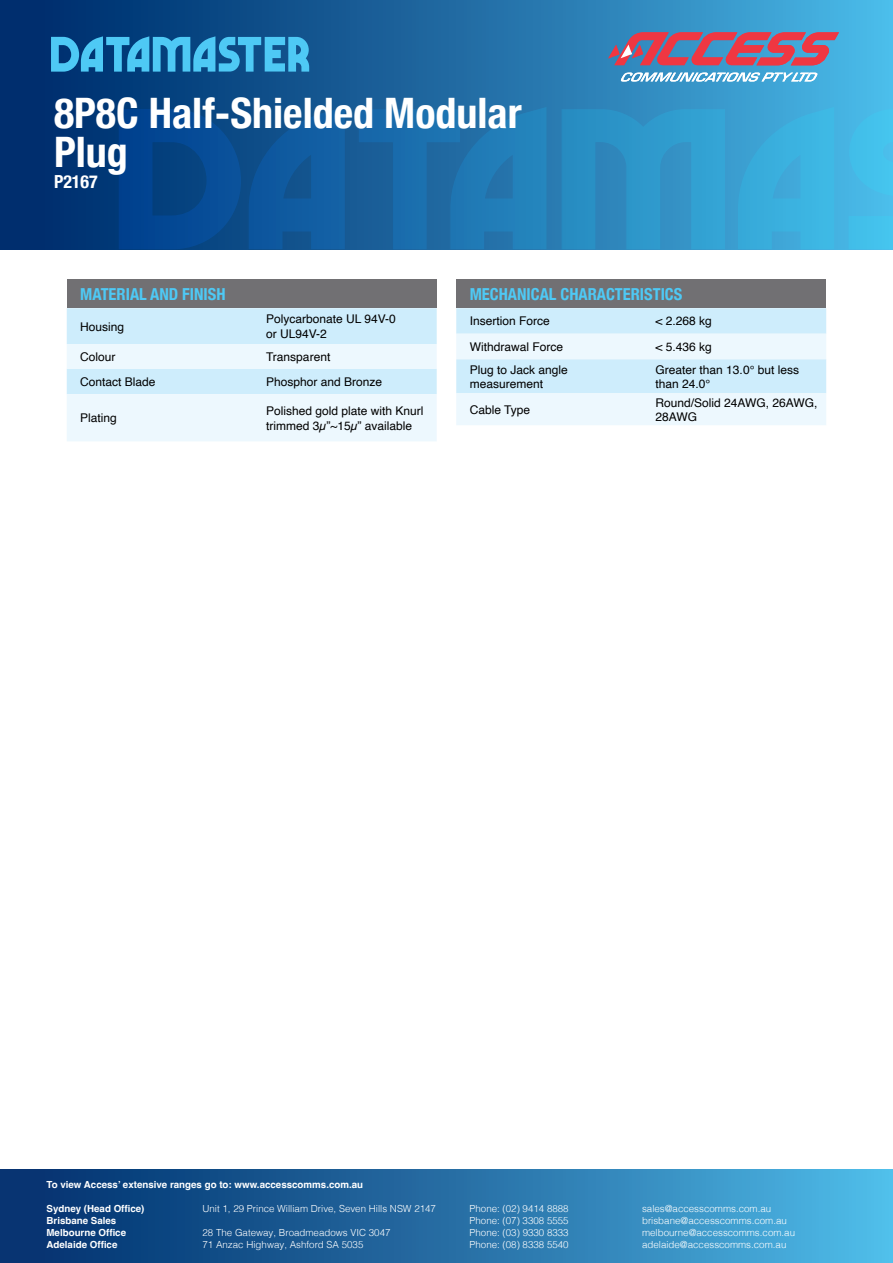
<style>
.page{position:relative;width:893px;height:1263px;background:#fff}
.page>*{position:absolute;margin:0;border:0;box-sizing:border-box;transform-origin:0 0}
.t1{font:700 condensed 42px/39px "Helvetica Neue";color:#fff}
.t2{font:700 condensed 18px "Helvetica Neue";color:#fff}
.Table_Heading_2{font:700 condensed 16.5px "Helvetica Neue";color:#4ec9f5}
.t3{font:12px/14.4px "Helvetica";color:#000}
.t4{font:300 9.75px "Helvetica";color:#fff}
.t5{font:700 9.75px "Helvetica";color:#fff}
</style>
<div class="page">
<div style="left:0;top:1169px;width:893px;height:94px;background:linear-gradient(to right,#002a69,#4eb8e5)"></div>
<div style="left:0;top:0;width:893px;height:249px;background:linear-gradient(to right,#002464,#4ab7e5)"></div>
<svg style="left:562px;top:109px;width:163px;height:140px;background:#2e94c7"></svg>
<svg style="left:738px;top:107px;width:96px;height:142px;background:#3baedc"></svg>
<svg style="left:249px;top:107px;width:96px;height:142px;background:#10589b"></svg>
<svg style="left:848px;top:109px;width:45px;height:140px;background:#45beea"></svg>
<svg style="left:359px;top:107px;width:187px;height:142px;background:#1e71ac"></svg>
<svg style="left:119px;top:109px;width:122px;height:140px;background:#04468d"></svg>
<svg style="left:51px;top:36px;width:258px;height:36px;background:#3193c6"></svg>
<svg style="left:608px;top:32px;width:231px;height:33px;background:#a4617c"></svg>
<svg style="left:620px;top:73px;width:198px;height:9px"></svg>
<div style="left:67px;top:280px;width:370px;height:28px;background:#717073"></div>
<svg style="left:67px;top:308px;width:370px;height:133px;background:#def2fd"></svg>
<div style="left:456px;top:280px;width:370px;height:28px;background:#717073"></div>
<svg style="left:456px;top:308px;width:370px;height:117px;background:#ddf2fc"></svg>
<p class="t1" style="left:54px;top:90px;width:469px">8P8C Half-Shielded Modular<br>Plug</p>
<p class="t2" style="left:54px;top:167px;width:45px">P2167</p>
<p class="Table_Heading_2" style="left:80px;top:281px;width:147px">MATERIAL AND FINISH</p>
<p class="t3" style="left:80px;top:320px;width:46px">Housing</p>
<p class="t3" style="left:266px;top:312px;width:131px">Polycarbonate UL 94V-0 or UL94V-2</p>
<p class="t3" style="left:80px;top:350px;width:37px">Colour</p>
<p class="t3" style="left:266px;top:350px;width:66px">Transparent</p>
<p class="t3" style="left:80px;top:375px;width:77px">Contact Blade</p>
<p class="t3" style="left:266px;top:375px;width:118px">Phosphor and Bronze</p>
<p class="t3" style="left:80px;top:411px;width:38px">Plating</p>
<p class="t3" style="left:266px;top:404px;width:159px">Polished gold plate with Knurl trimmed 3µ”~15µ” available</p>
<p class="Table_Heading_2" style="left:470px;top:281px;width:214px">MECHANICAL CHARACTERISTICS</p>
<p class="t3" style="left:470px;top:314px;width:82px">Insertion Force</p>
<p class="t3" style="left:656px;top:314px;width:58px">&lt; 2.268 kg</p>
<p class="t3" style="left:470px;top:340px;width:95px">Withdrawal Force</p>
<p class="t3" style="left:656px;top:340px;width:58px">&lt; 5.436 kg</p>
<p class="t3" style="left:470px;top:362px;width:100px">Plug to Jack angle measurement</p>
<p class="t3" style="left:656px;top:362px;width:145px">Greater than 13.0° but less than 24.0°</p>
<p class="t3" style="left:470px;top:403px;width:62px">Cable Type</p>
<p class="t3" style="left:656px;top:396px;width:163px">Round/Solid 24AWG, 26AWG,<br>28AWG</p>
<p class="t5" style="left:46px;top:1178px;width:318px">To view Access’ extensive ranges go to: www.accesscomms.com.au</p>
<p class="t5" style="left:46px;top:1202px;width:100px">Sydney (Head Office)</p>
<p class="t4" style="left:203px;top:1200px;width:235px">Unit 1, 29 Prince William Drive, Seven Hills NSW 2147</p>
<p class="t4" style="left:470px;top:1200px;width:101px">Phone: (02) 9414 8888</p>
<p class="t4" style="left:642px;top:1200px;width:131px">sales@accesscomms.com.au</p>
<p class="t5" style="left:46px;top:1214px;width:71px">Brisbane Sales</p>
<p class="t4" style="left:470px;top:1212px;width:101px">Phone: (07) 3308 5555</p>
<p class="t4" style="left:642px;top:1212px;width:146px">brisbane@accesscomms.com.au</p>
<p class="t5" style="left:46px;top:1226px;width:81px">Melbourne Office</p>
<p class="t4" style="left:203px;top:1224px;width:190px">28 The Gateway, Broadmeadows VIC 3047</p>
<p class="t4" style="left:470px;top:1224px;width:101px">Phone: (03) 9330 8333</p>
<p class="t4" style="left:642px;top:1224px;width:155px">melbourne@accesscomms.com.au</p>
<p class="t5" style="left:46px;top:1238px;width:72px">Adelaide Office</p>
<p class="t4" style="left:202px;top:1236px;width:162px">71 Anzac Highway, Ashford SA 5035</p>
<p class="t4" style="left:470px;top:1236px;width:101px">Phone: (08) 8338 5540</p>
<p class="t4" style="left:642px;top:1236px;width:146px">adelaide@accesscomms.com.au</p>
</div>
